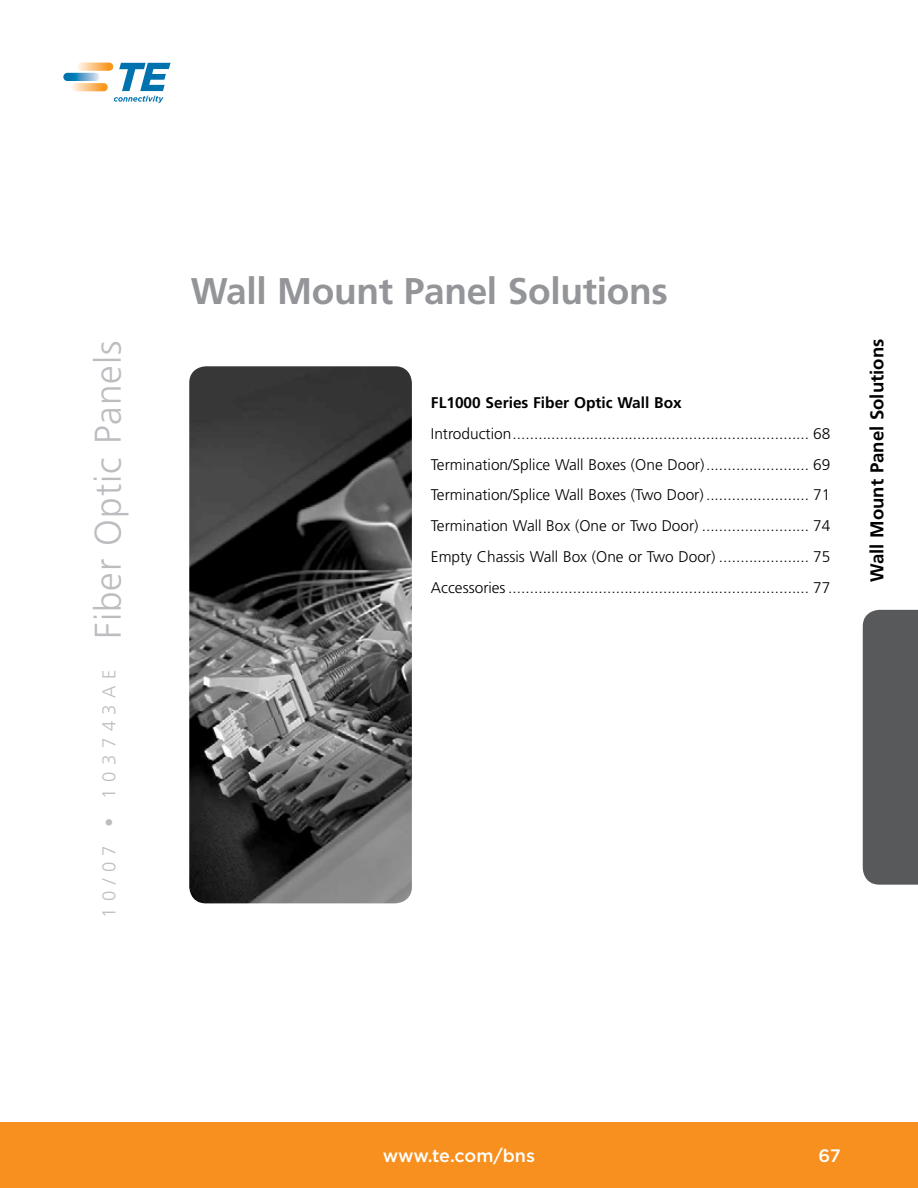
<style>
.page{position:relative;width:918px;height:1188px;background:#fff}
.page>*{position:absolute;margin:0;border:0;box-sizing:border-box;transform-origin:0 0}
.t1{font:300 37.05px "Frutiger";letter-spacing:.025em;color:#bcbdc0}
.t2{font:700 37.05px "Frutiger";letter-spacing:-.01em;color:#939598}
.t3{font:700 18.6px "Frutiger";color:#000}
.t4{font:500 18px "Gotham";letter-spacing:-.01em;color:#fff}
.t5{font:300 15.45px/30.9px "Frutiger";color:#000}
.t6{font:900 12.3px "Frutiger";letter-spacing:.37em;color:#fff}
.s1{font-size:18.6px}
.s2{font-weight:700}
</style>
<div class="page">
<div style="left:863px;top:610px;width:55px;height:275px;background:#58595b"></div>
<img style="left:189px;top:366px;width:223px;height:537px">
<div style="left:0;top:1123px;width:918px;height:65px;background:#f7901e"></div>
<svg style="left:77px;top:63px;width:36px;height:8px"></svg>
<svg style="left:72px;top:83px;width:36px;height:8px"></svg>
<svg style="left:63px;top:73px;width:37px;height:8px"></svg>
<svg style="left:89px;top:62px;width:82px;height:41px"></svg>
<p class="t1" style="left:87px;top:918px;width:579px;rotate:-90deg"><span class="s1">1 0 / 0 7 • 1 0 3 7 4 3 A E</span> Fiber Optic Panels</p>
<p class="t2" style="left:191px;top:269px;width:479px">Wall Mount Panel Solutions</p>
<p class="t5" style="left:431px;top:387px;width:401px"><span class="s2">FL1000 Series Fiber Optic Wall Box<br></span>Introduction ..................................................................... 68<br>Termination/Splice Wall Boxes (One Door) ........................ 69<br>Termination/Splice Wall Boxes (Two Door) ........................ 71<br>Termination Wall Box (One or Two Door) ......................... 74<br>Empty Chassis Wall Box (One or Two Door) ..................... 75<br>Accessories ...................................................................... 77</p>
<p class="t3" style="left:866px;top:582px;width:245px;rotate:-90deg">Wall Mount Panel Solutions</p>
<p class="t4" style="left:383px;top:1144px;width:154px">www.te.com/bns</p>
<p class="t4" style="left:819px;top:1144px;width:24px">67</p>
<p class="t6" style="left:349px;top:1146px;width:169px">+1-952-938-8080</p>
</div>
